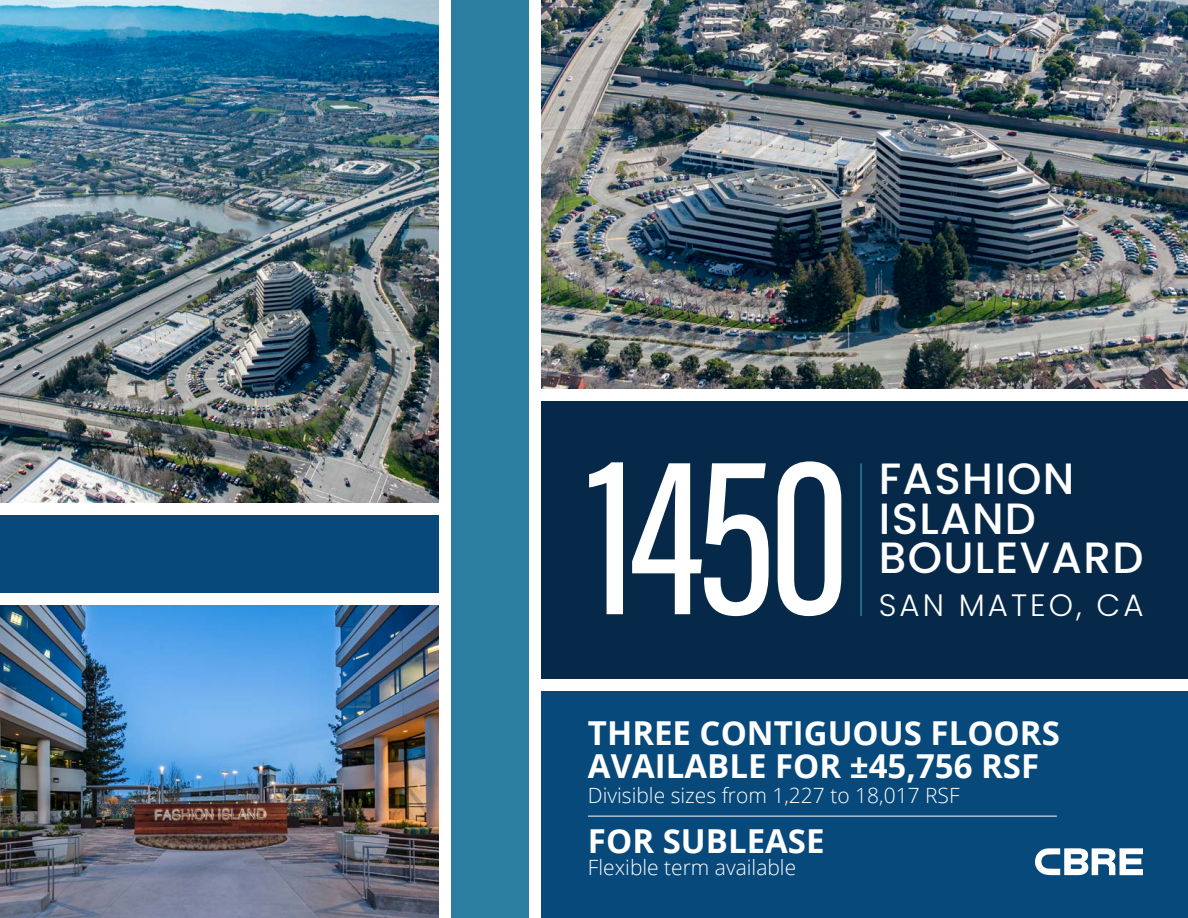
<style>
.page{position:relative;width:1188px;height:918px;background:#fff}
.page>*{position:absolute;margin:0;border:0;box-sizing:border-box;transform-origin:0 0}
.t1{font:500 232.2px "Acumin Pro Extra Cond";color:#fff}
.t2{font:500 43.8px/39.3px "Poppins";letter-spacing:.03em;color:#fff}
.t3{font:700 33px/33px "Open Sans";color:#fff}
.t4{font:300 30.9px "Poppins";letter-spacing:.1em;color:#fff}
.t5{font:300 21px "Open Sans";color:#fff}
</style>
<div class="page">
<img style="left:542px;top:0;width:646px;height:388px">
<img style="left:0;top:605px;width:439px;height:313px">
<img style="left:0;top:0;width:439px;height:502px">
<div style="left:452px;top:0;width:77px;height:918px;background:#2b7ea0"></div>
<div style="left:0;top:515px;width:439px;height:78px;background:#07497a"></div>
<div style="left:542px;top:401px;width:646px;height:278px;background:#072949"></div>
<div style="left:542px;top:691px;width:646px;height:227px;background:#07497a"></div>
<svg style="left:1035px;top:848px;width:108px;height:27px"></svg>
<hr style="left:860px;top:463px;width:2px;height:153px;background:#2b7ea0">
<hr style="left:588px;top:816px;width:469px;height:1px;background:#fff">
<p class="t1" style="left:588px;top:396px;width:263px">1450</p>
<p class="t2" style="left:879px;top:460px;width:197px">FASHION</p>
<p class="t2" style="left:879px;top:499px;width:266px">ISLAND<br>BOULEVARD</p>
<p class="t4" style="left:879px;top:587px;width:266px">SAN MATEO, CA</p>
<p class="t3" style="left:588px;top:715px;width:473px">THREE CONTIGUOUS FLOORS<br>AVAILABLE FOR ±45,756 RSF</p>
<p class="t5" style="left:588px;top:781px;width:373px">Divisible sizes from 1,227 to 18,017 RSF</p>
<p class="t3" style="left:588px;top:823px;width:238px">FOR SUBLEASE</p>
<p class="t5" style="left:588px;top:853px;width:210px">Flexible term available</p>
</div>
